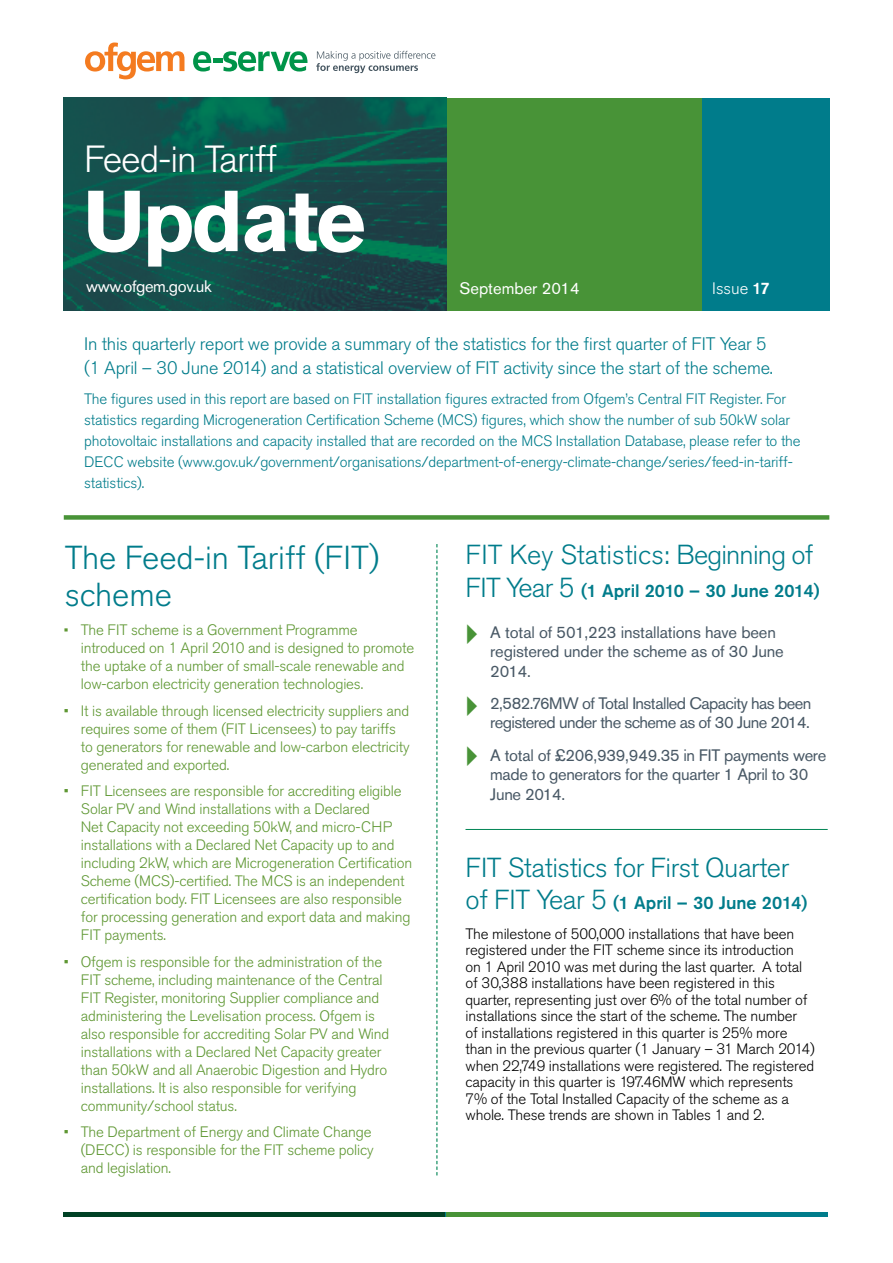
<style>
.page{position:relative;width:893px;height:1263px;background:#fff}
.page>*{position:absolute;margin:0;border:0;box-sizing:border-box;transform-origin:0 0}
.t1{font:700 85.5px "Akzidenz Grotesk Pro";letter-spacing:-.03em;color:#fff}
.t2{font:300 37.5px "Akzidenz Grotesk Pro";letter-spacing:-.025em;color:#fff}
.t3{font:300 33px/37.5px "Akzidenz Grotesk Pro";color:#007c8b}
.t4{font:300 27.3px "Akzidenz Grotesk Pro";letter-spacing:-.015em;color:#007c8b}
.t5{font:300 18px/24.8px "Akzidenz Grotesk Pro";letter-spacing:-.01em;color:#007c8b}
.t6{font:500 18px "Akzidenz Grotesk Pro";color:#007c8b}
.t7{font:16.5px/19.5px "Akzidenz Grotesk Pro";letter-spacing:-.02em;color:#485865}
.t8{font:16.5px "Akzidenz Grotesk Pro";letter-spacing:-.015em;color:#fff}
.t9{font:300 16.5px "Akzidenz Grotesk Pro";color:#fff}
.t10{font:300 15px/18px "Akzidenz Grotesk Pro";letter-spacing:-.01em;color:#5e9732}
.t11{font:300 15px/16.5px "Akzidenz Grotesk Pro";letter-spacing:-.01em;color:#000}
.t12{font:300 15px/21px "Akzidenz Grotesk Pro";letter-spacing:-.01em;color:#007c8b}
.s1{font-weight:500}
.s2{font-size:14.25px}
.s3{font-weight:300;font-size:27.3px}
</style>
<div class="page">
<div style="left:64px;top:98px;width:765px;height:212px;background:#007c8b"></div>
<div style="left:447px;top:98px;width:255px;height:212px;background:#489337"></div>
<svg style="left:316px;top:51px;width:119px;height:22px"></svg>
<svg style="left:85px;top:43px;width:99px;height:36px"></svg>
<svg style="left:193px;top:51px;width:114px;height:21px"></svg>
<div style="left:64px;top:515px;width:765px;height:5px;background:#489337"></div>
<img style="left:64px;top:98px;width:382px;height:212px">
<svg style="left:436px;top:544px;width:1px;height:631px"></svg>
<hr style="left:64px;top:1212px;width:764px;height:4px;background:#007c8b">
<hr style="left:64px;top:1212px;width:381px;height:4px;background:#004125">
<hr style="left:446px;top:1212px;width:254px;height:4px;background:#489337">
<hr style="left:465px;top:829px;width:363px;height:1px;background:#008554">
<h2 class="t2" style="left:84px;top:135px;width:195px">Feed-in Tariff</h2>
<h1 class="t1" style="left:83px;top:166px;width:284px">Update</h1>
<p class="t8" style="left:86px;top:276px;width:127px">www.ofgem.gov.uk</p>
<p class="t8" style="left:459px;top:278px;width:122px">September 2014</p>
<p class="t9" style="left:712px;top:278px;width:59px">Issue <span class="s1">17</span></p>
<p class="t5" style="left:84px;top:331px;width:690px">In this quarterly report we provide a summary of the statistics for the first quarter of FIT Year 5 (1 April – 30 June 2014) and a statistical overview of FIT activity since the start of the scheme.</p>
<p class="t12" style="left:84px;top:389px;width:718px">The figures used in this report are based on FIT installation figures extracted from Ofgem’s Central FIT Register. For statistics regarding Microgeneration Certification Scheme (MCS) figures, which show the number of sub 50kW solar photovoltaic installations and capacity installed that are recorded on the MCS Installation Database, please refer to the DECC website (www.gov.uk/government/organisations/department-of-energy-climate-change/series/feed-in-tariff&shy;statistics).</p>
<h3 class="t3" style="left:65px;top:538px;width:316px">The Feed-in Tariff (FIT) scheme</h3>
<p class="t10" style="left:81px;top:621px;width:335px;text-indent:-17px"><span class="s2">•</span> The FIT scheme is a Government Programme introduced on 1 April 2010 and is designed to promote the uptake of a number of small-scale renewable and low-carbon electricity generation technologies.</p>
<p class="t10" style="left:81px;top:702px;width:330px;text-indent:-17px">• It is available through licensed electricity suppliers and requires some of them (FIT Licensees) to pay tariffs to generators for renewable and low-carbon electricity generated and exported.</p>
<p class="t10" style="left:81px;top:782px;width:333px;text-indent:-17px">• FIT Licensees are responsible for accrediting eligible Solar PV and Wind installations with a Declared<br>Net Capacity not exceeding 50kW, and micro-CHP installations with a Declared Net Capacity up to and including 2kW, which are Microgeneration Certification Scheme (MCS)-certified. The MCS is an independent certification body. FIT Licensees are also responsible for processing generation and export data and making FIT payments.</p>
<p class="t10" style="left:81px;top:953px;width:310px;text-indent:-17px">• Ofgem is responsible for the administration of the FIT scheme, including maintenance of the Central FIT Register, monitoring Supplier compliance and administering the Levelisation process. Ofgem is also responsible for accrediting Solar PV and Wind installations with a Declared Net Capacity greater than 50kW and all Anaerobic Digestion and Hydro installations. It is also responsible for verifying community/school status.</p>
<p class="t10" style="left:81px;top:1123px;width:294px;text-indent:-17px">• The Department of Energy and Climate Change (DECC) is responsible for the FIT scheme policy and legislation.</p>
<h3 class="t4" style="left:465px;top:537px;width:349px">FIT Key Statistics: Beginning of</h3>
<p class="t6" style="left:465px;top:579px;width:356px"><span class="s3">FIT Year 5</span> (1 April 2010 – 30 June 2014)</p>
<p class="t7" style="left:490px;top:622px;width:295px">A total of 501,223 installations have been registered under the scheme as of 30 June<br>2014.</p>
<p class="t7" style="left:490px;top:693px;width:323px">2,582.76MW of Total Installed Capacity has been registered under the scheme as of 30 June 2014.</p>
<p class="t7" style="left:490px;top:745px;width:338px">A total of £206,939,949.35 in FIT payments were made to generators for the quarter 1 April to 30<br>June 2014.</p>
<h3 class="t4" style="left:465px;top:850px;width:325px">FIT Statistics for First Quarter</h3>
<p class="t6" style="left:465px;top:891px;width:343px"><span class="s3">of FIT Year 5</span> (1 April – 30 June 2014)</p>
<p class="t11" style="left:465px;top:925px;width:351px">The milestone of 500,000 installations that have been registered under the FIT scheme since its introduction<br>on 1 April 2010 was met during the last quarter. A total of 30,388 installations have been registered in this quarter, representing just over 6% of the total number of installations since the start of the scheme. The number<br>of installations registered in this quarter is 25% more than in the previous quarter (1 January – 31 March 2014) when 22,749 installations were registered. The registered capacity in this quarter is 197.46MW which represents 7% of the Total Installed Capacity of the scheme as a whole. These trends are shown in Tables 1 and 2.</p>
</div>
